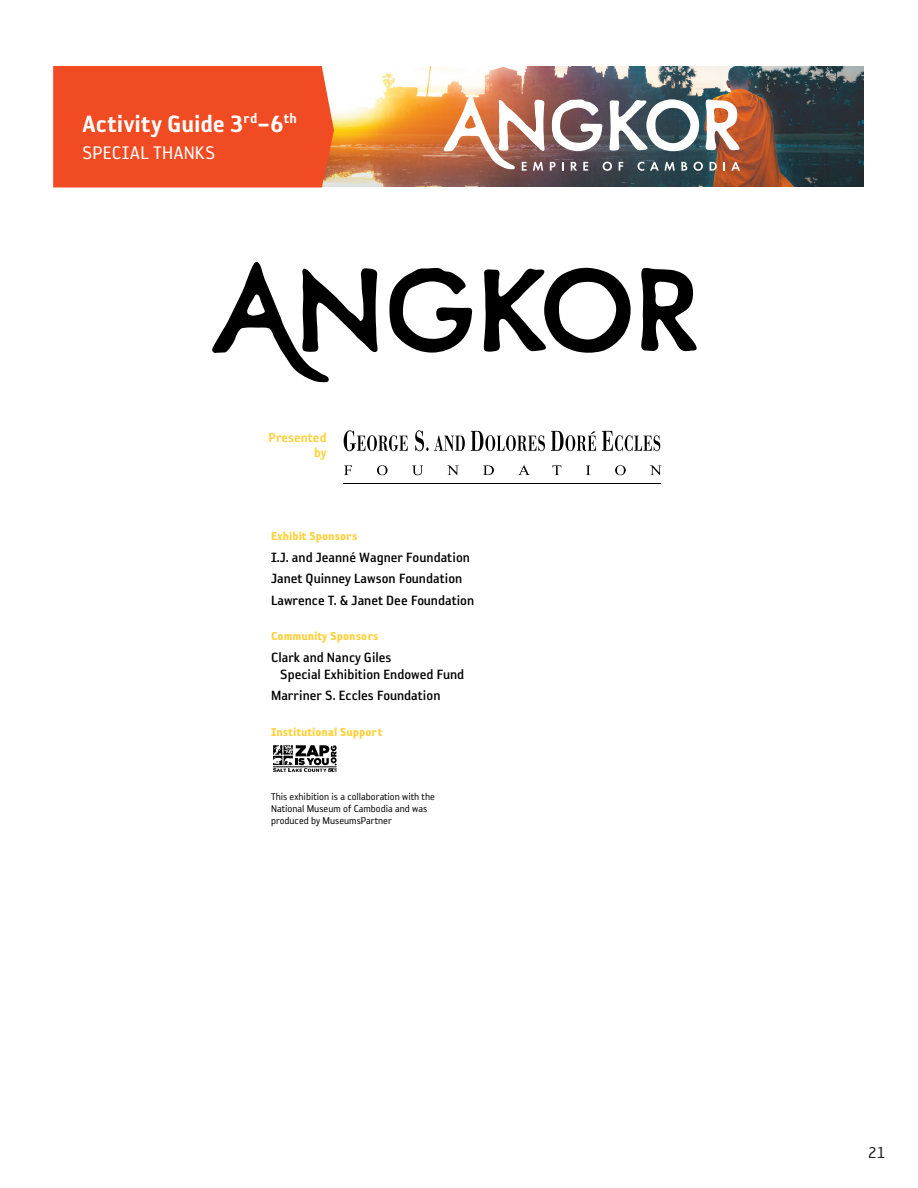
<style>
.page{position:relative;width:918px;height:1188px;background:#fff}
.page>*{position:absolute;margin:0;border:0;box-sizing:border-box;transform-origin:0 0}
.t1{font:27px "Reykjavik One OT C Gauge";letter-spacing:.01em;color:#fff}
.t2{font:21px "Reykjavik One OT A Gauge";letter-spacing:.02em;color:#fff}
.t3{font:18px "Reykjavik One OT A Gauge";color:#231f20}
.t4{font:15.45px/21.6px "Reykjavik One OT B Gauge";color:#000}
.t5{font:14.85px/15.1px "Reykjavik One OT C Gauge";color:#ffd13f;text-align:right}
.t6{font:13.05px "Reykjavik One OT D Gauge";color:#ffd13f}
.t7{font:11.25px/12px "Reykjavik One OT A Gauge";color:#030303}
</style>
<div class="page">
<img style="left:334px;top:66px;width:530px;height:121px">
<img style="left:444px;top:96px;width:296px;height:75px">
<div style="left:53px;top:66px;width:281px;height:122px;background:#f04b23"></div>
<svg style="left:344px;top:465px;width:8px;height:10px"></svg>
<svg style="left:377px;top:465px;width:11px;height:10px"></svg>
<svg style="left:412px;top:465px;width:11px;height:10px"></svg>
<svg style="left:447px;top:465px;width:12px;height:10px"></svg>
<svg style="left:483px;top:465px;width:11px;height:10px"></svg>
<svg style="left:518px;top:465px;width:12px;height:10px"></svg>
<svg style="left:552px;top:465px;width:9px;height:10px"></svg>
<svg style="left:586px;top:465px;width:4px;height:10px"></svg>
<svg style="left:615px;top:465px;width:11px;height:10px"></svg>
<svg style="left:650px;top:465px;width:12px;height:10px"></svg>
<hr style="left:343px;top:483px;width:318px;height:1px;background:#000">
<svg style="left:344px;top:430px;width:64px;height:21px"></svg>
<svg style="left:415px;top:430px;width:50px;height:21px"></svg>
<svg style="left:471px;top:431px;width:74px;height:20px"></svg>
<svg style="left:551px;top:431px;width:45px;height:20px"></svg>
<svg style="left:602px;top:431px;width:58px;height:20px"></svg>
<svg style="left:273px;top:745px;width:64px;height:27px"></svg>
<svg style="left:389px;top:268px;width:83px;height:85px"></svg>
<svg style="left:484px;top:268px;width:147px;height:85px"></svg>
<svg style="left:641px;top:268px;width:56px;height:83px"></svg>
<svg style="left:212px;top:262px;width:166px;height:120px"></svg>
<h1 class="t1" style="left:83px;top:109px;width:216px">Activity Guide 3<sup>rd</sup>–6<sup>th</sup></h1>
<p class="t2" style="left:83px;top:142px;width:134px">SPECIAL THANKS</p>
<p class="t5" style="left:269px;top:430px;width:60px">Presented by</p>
<p class="t6" style="left:271px;top:529px;width:88px">Exhibit Sponsors</p>
<p class="t4" style="left:271px;top:546px;width:205px">I.J. and Jeanné Wagner Foundation<br>Janet Quinney Lawson Foundation<br>Lawrence T. &amp; Janet Dee Foundation</p>
<p class="t6" style="left:271px;top:629px;width:109px">Community Sponsors</p>
<p class="t4" style="left:280px;top:649px;width:186px;line-height:17px;text-indent:-9px">Clark and Nancy Giles<br>Special Exhibition Endowed Fund</p>
<p class="t4" style="left:271px;top:685px;width:171px">Marriner S. Eccles Foundation</p>
<p class="t6" style="left:271px;top:725px;width:113px">Institutional Support</p>
<p class="t7" style="left:271px;top:791px;width:165px">This exhibition is a collaboration with the<br>National Museum of Cambodia and was produced by MuseumsPartner</p>
<p class="t3" style="left:868px;top:1143px;width:19px">21</p>
</div>
